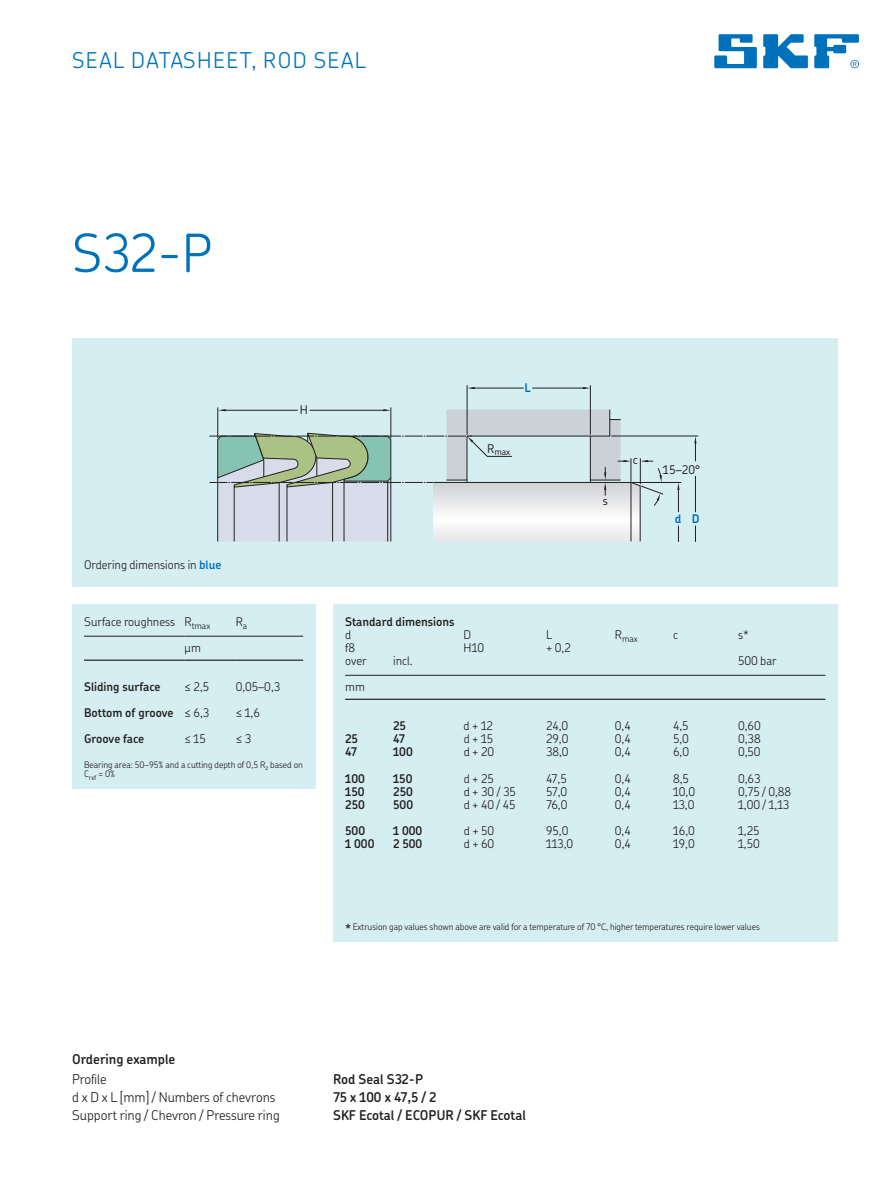
<style>
.page{position:relative;width:893px;height:1191px;background:#fff}
.page>*{position:absolute;margin:0;border:0;box-sizing:border-box;transform-origin:0 0}
.t1{font:300 52.5px "SKF Chevin OT";color:#0072bc}
.t2{font:300 21.75px "SKF Chevin OT";letter-spacing:.065em;color:#0072bc}
.t3{font:600 13.5px "SKF Chevin OT";color:#231f20}
.t4{font:300 13.5px "SKF Chevin OT";color:#231f20}
.t5{font:300 12px "SKF Chevin OT";color:#231f20}
.t6{font:600 12px "SKF Chevin OT";color:#231f20}
.t7{font:12px "SKF Chevin Catalogue";color:#231f20}
.t8{font:700 12px "SKF Chevin Catalogue";color:#0072bc}
.t9{font:300 9px/9.8px "SKF Chevin OT";color:#231f20}
.t10{font:9px "SKF Chevin Catalogue";color:#231f20}
.s1{font-weight:600;color:#0072bc}
.s2{font-weight:300}
.s3{font-weight:600;font-size:12.6px}
</style>
<div class="page">
<div style="left:72px;top:604px;width:243px;height:185px;background:#d5eef1"></div>
<div style="left:72px;top:338px;width:765px;height:249px;background:#d5eef1"></div>
<hr style="left:467px;top:386px;width:1px;height:48px;background:#231f20">
<hr style="left:590px;top:386px;width:1px;height:48px;background:#231f20">
<hr style="left:472px;top:388px;width:51px;height:1px;background:#231f20">
<svg style="left:467px;top:387px;width:7px;height:2px"></svg>
<hr style="left:532px;top:388px;width:53px;height:1px;background:#231f20">
<svg style="left:583px;top:387px;width:7px;height:2px"></svg>
<hr style="left:217px;top:408px;width:1px;height:30px;background:#231f20">
<hr style="left:390px;top:408px;width:1px;height:30px;background:#231f20">
<hr style="left:631px;top:482px;width:50px;height:1px;background:#231f20">
<svg style="left:677px;top:483px;width:2px;height:29px"></svg>
<svg style="left:678px;top:526px;width:1px;height:16px"></svg>
<hr style="left:611px;top:436px;width:87px;height:1px;background:#231f20">
<hr style="left:695px;top:476px;width:1px;height:36px;background:#231f20">
<svg style="left:694px;top:436px;width:2px;height:25px"></svg>
<svg style="left:695px;top:526px;width:1px;height:16px"></svg>
<svg style="left:210px;top:409px;width:453px;height:133px"></svg>
<hr style="left:84px;top:636px;width:101px;height:1px;background:#231f20">
<hr style="left:84px;top:660px;width:101px;height:1px;background:#231f20">
<hr style="left:185px;top:636px;width:51px;height:1px;background:#231f20">
<hr style="left:185px;top:660px;width:51px;height:1px;background:#231f20">
<hr style="left:236px;top:636px;width:67px;height:1px;background:#231f20">
<hr style="left:236px;top:660px;width:67px;height:1px;background:#231f20">
<div style="left:333px;top:604px;width:504px;height:338px;background:#d5eef1"></div>
<hr style="left:345px;top:675px;width:480px;height:1px;background:#231f20">
<hr style="left:345px;top:699px;width:480px;height:1px;background:#231f20">
<svg style="left:714px;top:34px;width:42px;height:34px"></svg>
<svg style="left:763px;top:34px;width:44px;height:34px"></svg>
<svg style="left:814px;top:34px;width:44px;height:34px"></svg>
<h2 class="t2" style="left:72px;top:50px;width:295px">SEAL DATASHEET, ROD SEAL</h2>
<h1 class="t1" style="left:72px;top:229px;width:142px">S32-P</h1>
<p class="t7" style="left:300px;top:403px;width:10px">H</p>
<p class="t5" style="left:84px;top:559px;width:139px">Ordering dimensions in <span class="s1">blue</span></p>
<p class="t5" style="left:84px;top:616px;width:128px">Surface roughness R<sub>tmax</sub></p>
<p class="t5" style="left:236px;top:616px;width:13px">R<sub>a</sub></p>
<p class="t5" style="left:185px;top:642px;width:18px">µm</p>
<p class="t6" style="left:84px;top:681px;width:78px">Sliding surface</p>
<p class="t5" style="left:185px;top:681px;width:26px">≤ 2,5</p>
<p class="t5" style="left:236px;top:681px;width:46px">0,05–0,3</p>
<p class="t6" style="left:84px;top:707px;width:127px">Bottom of groove <span class="s2">≤ 6,3</span></p>
<p class="t5" style="left:236px;top:707px;width:26px">≤ 1,6</p>
<p class="t6" style="left:84px;top:734px;width:62px">Groove face</p>
<p class="t5" style="left:185px;top:734px;width:23px">≤ 15</p>
<p class="t5" style="left:236px;top:734px;width:17px">≤ 3</p>
<p class="t9" style="left:84px;top:760px;width:220px">Bearing area: 50–95% and a cutting depth of 0,5 R<sub>z</sub> based on<br>C<sub>ref</sub> = 0%</p>
<p class="t8" style="left:524px;top:381px;width:8px">L</p>
<p class="t10" style="left:487px;top:447px;width:25px"><sup>R</sup>max</p>
<p class="t7" style="left:602px;top:494px;width:7px">s</p>
<p class="t7" style="left:632px;top:453px;width:7px">c</p>
<p class="t7" style="left:662px;top:462px;width:39px">15–20°</p>
<p class="t8" style="left:674px;top:512px;width:26px">d D</p>
<p class="t6" style="left:345px;top:616px;width:111px">Standard dimensions</p>
<p class="t5" style="left:345px;top:629px;width:8px">d</p>
<p class="t5" style="left:463px;top:629px;width:9px">D</p>
<p class="t5" style="left:546px;top:629px;width:8px">L</p>
<p class="t9" style="left:615px;top:634px;width:24px"><sup>R</sup>max</p>
<p class="t5" style="left:673px;top:629px;width:6px">c</p>
<p class="t5" style="left:738px;top:629px;width:12px">s*</p>
<p class="t5" style="left:345px;top:642px;width:12px">f8</p>
<p class="t5" style="left:463px;top:642px;width:22px">H10</p>
<p class="t5" style="left:546px;top:642px;width:26px">+ 0,2</p>
<p class="t5" style="left:345px;top:655px;width:23px">over</p>
<p class="t5" style="left:393px;top:655px;width:21px">incl.</p>
<p class="t5" style="left:738px;top:655px;width:40px">500 bar</p>
<p class="t5" style="left:345px;top:681px;width:21px">mm</p>
<p class="t6" style="left:393px;top:720px;width:14px">25</p>
<p class="t5" style="left:463px;top:721px;width:31px">d + 12</p>
<p class="t5" style="left:546px;top:721px;width:24px">24,0</p>
<p class="t5" style="left:615px;top:721px;width:17px">0,4</p>
<p class="t5" style="left:673px;top:721px;width:17px">4,5</p>
<p class="t5" style="left:738px;top:721px;width:24px">0,60</p>
<p class="t6" style="left:345px;top:734px;width:14px">25</p>
<p class="t6" style="left:393px;top:734px;width:13px">47</p>
<p class="t5" style="left:463px;top:734px;width:31px">d + 15</p>
<p class="t5" style="left:546px;top:734px;width:24px">29,0</p>
<p class="t5" style="left:615px;top:734px;width:17px">0,4</p>
<p class="t5" style="left:673px;top:734px;width:17px">5,0</p>
<p class="t5" style="left:738px;top:734px;width:24px">0,38</p>
<p class="t6" style="left:345px;top:747px;width:13px">47</p>
<p class="t6" style="left:393px;top:747px;width:21px">100</p>
<p class="t5" style="left:463px;top:747px;width:32px">d + 20</p>
<p class="t5" style="left:546px;top:747px;width:24px">38,0</p>
<p class="t5" style="left:615px;top:747px;width:17px">0,4</p>
<p class="t5" style="left:673px;top:747px;width:17px">6,0</p>
<p class="t5" style="left:738px;top:747px;width:24px">0,50</p>
<p class="t6" style="left:345px;top:773px;width:21px">100</p>
<p class="t6" style="left:393px;top:773px;width:21px">150</p>
<p class="t5" style="left:463px;top:773px;width:32px">d + 25</p>
<p class="t5" style="left:546px;top:773px;width:22px">47,5</p>
<p class="t5" style="left:615px;top:773px;width:17px">0,4</p>
<p class="t5" style="left:673px;top:773px;width:17px">8,5</p>
<p class="t5" style="left:738px;top:773px;width:24px">0,63</p>
<p class="t6" style="left:345px;top:786px;width:21px">150</p>
<p class="t6" style="left:393px;top:786px;width:21px">250</p>
<p class="t5" style="left:463px;top:786px;width:54px">d + 30 / 35</p>
<p class="t5" style="left:546px;top:786px;width:23px">57,0</p>
<p class="t5" style="left:615px;top:786px;width:17px">0,4</p>
<p class="t5" style="left:673px;top:786px;width:23px">10,0</p>
<p class="t5" style="left:738px;top:786px;width:54px">0,75 / 0,88</p>
<p class="t6" style="left:345px;top:799px;width:21px">250</p>
<p class="t6" style="left:393px;top:799px;width:21px">500</p>
<p class="t5" style="left:463px;top:799px;width:53px">d + 40 / 45</p>
<p class="t5" style="left:546px;top:799px;width:23px">76,0</p>
<p class="t5" style="left:615px;top:799px;width:17px">0,4</p>
<p class="t5" style="left:673px;top:799px;width:23px">13,0</p>
<p class="t5" style="left:738px;top:799px;width:53px">1,00 / 1,13</p>
<p class="t6" style="left:345px;top:825px;width:21px">500</p>
<p class="t6" style="left:393px;top:825px;width:31px">1 000</p>
<p class="t5" style="left:463px;top:825px;width:32px">d + 50</p>
<p class="t5" style="left:546px;top:825px;width:24px">95,0</p>
<p class="t5" style="left:615px;top:825px;width:17px">0,4</p>
<p class="t5" style="left:673px;top:825px;width:23px">16,0</p>
<p class="t5" style="left:738px;top:825px;width:23px">1,25</p>
<p class="t6" style="left:345px;top:838px;width:31px">1 000</p>
<p class="t6" style="left:393px;top:838px;width:31px">2 500</p>
<p class="t5" style="left:463px;top:838px;width:32px">d + 60</p>
<p class="t5" style="left:546px;top:838px;width:29px">113,0</p>
<p class="t5" style="left:615px;top:838px;width:17px">0,4</p>
<p class="t5" style="left:673px;top:838px;width:23px">19,0</p>
<p class="t5" style="left:738px;top:838px;width:23px">1,50</p>
<p class="t9" style="left:345px;top:922px;width:416px"><span class="s3">*</span> Extrusion gap values shown above are valid for a temperature of 70 °C, higher temperatures require lower values</p>
<p class="t3" style="left:72px;top:1052px;width:105px">Ordering example</p>
<p class="t4" style="left:72px;top:1073px;width:36px">Profile</p>
<p class="t3" style="left:333px;top:1073px;width:91px">Rod Seal S32-P</p>
<p class="t4" style="left:72px;top:1091px;width:205px">d x D x L [mm] / Numbers of chevrons</p>
<p class="t3" style="left:333px;top:1091px;width:105px">75 x 100 x 47,5 / 2</p>
<p class="t4" style="left:72px;top:1109px;width:209px">Support ring / Chevron / Pressure ring</p>
<p class="t3" style="left:333px;top:1109px;width:194px">SKF Ecotal / ECOPUR / SKF Ecotal</p>
</div>
